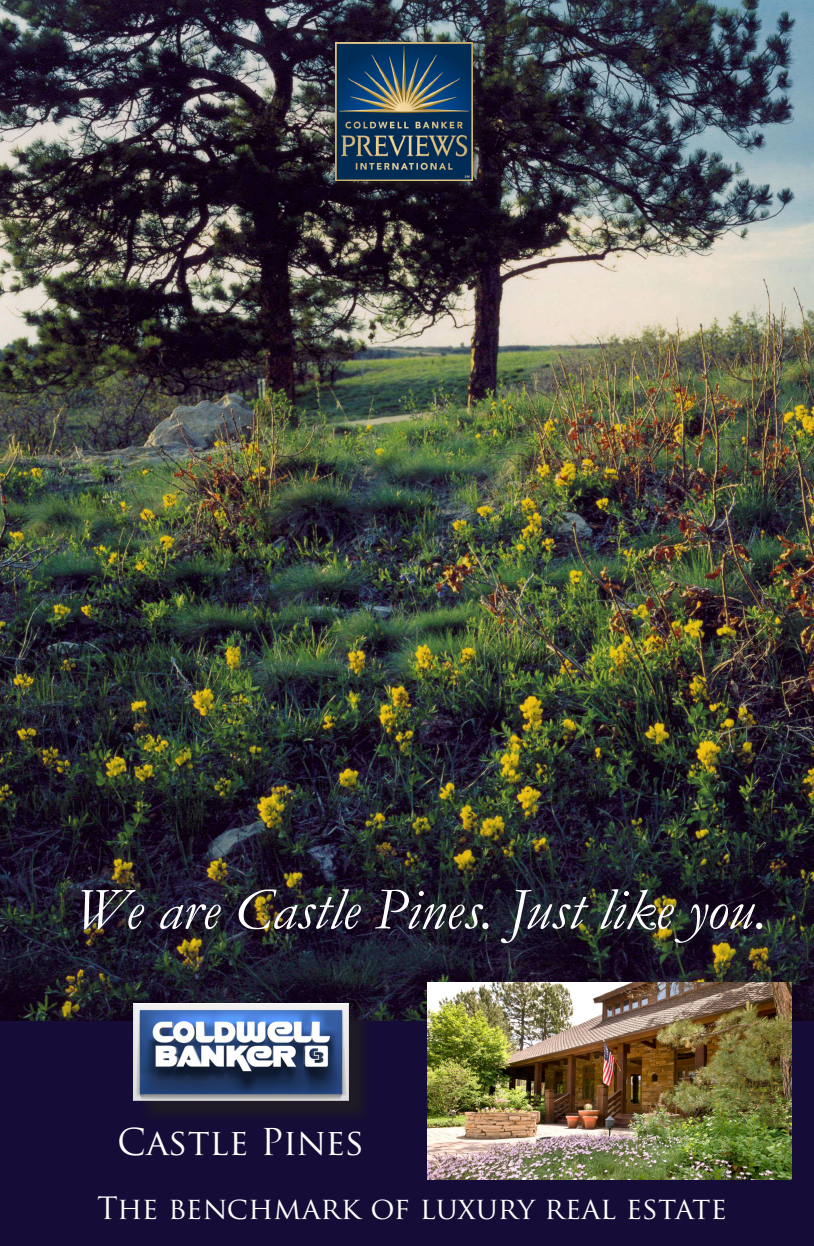
<style>
.page{position:relative;width:814px;height:1246px;background:#fff}
.page>*{position:absolute;margin:0;border:0;box-sizing:border-box;transform-origin:0 0}
.t1{font:italic 60px "Garamond";color:#fff}
.t2{font:36px "Trajan Pro";color:#fff}
.t3{font:30px "Trajan Pro";color:#fff}
</style>
<div class="page">
<img style="left:0;top:0;width:814px;height:1021px">
<div style="left:0;top:1021px;width:814px;height:225px;background:#150d37"></div>
<img style="left:428px;top:982px;width:363px;height:197px">
<div style="left:327px;top:35px;width:159px;height:159px;background:#231f20;opacity:.75"></div>
<img style="left:335px;top:43px;width:137px;height:137px">
<div style="left:137px;top:1006px;width:237px;height:119px;background:#231f20;opacity:.75"></div>
<img style="left:134px;top:1003px;width:214px;height:97px">
<p class="t1" style="left:75px;top:868px;width:693px">We are Castle Pines. Just like you.</p>
<p class="t2" style="left:117px;top:1118px;width:249px">Castle Pines</p>
<p class="t3" style="left:97px;top:1189px;width:631px">The benchmark of luxury real estate</p>
</div>
